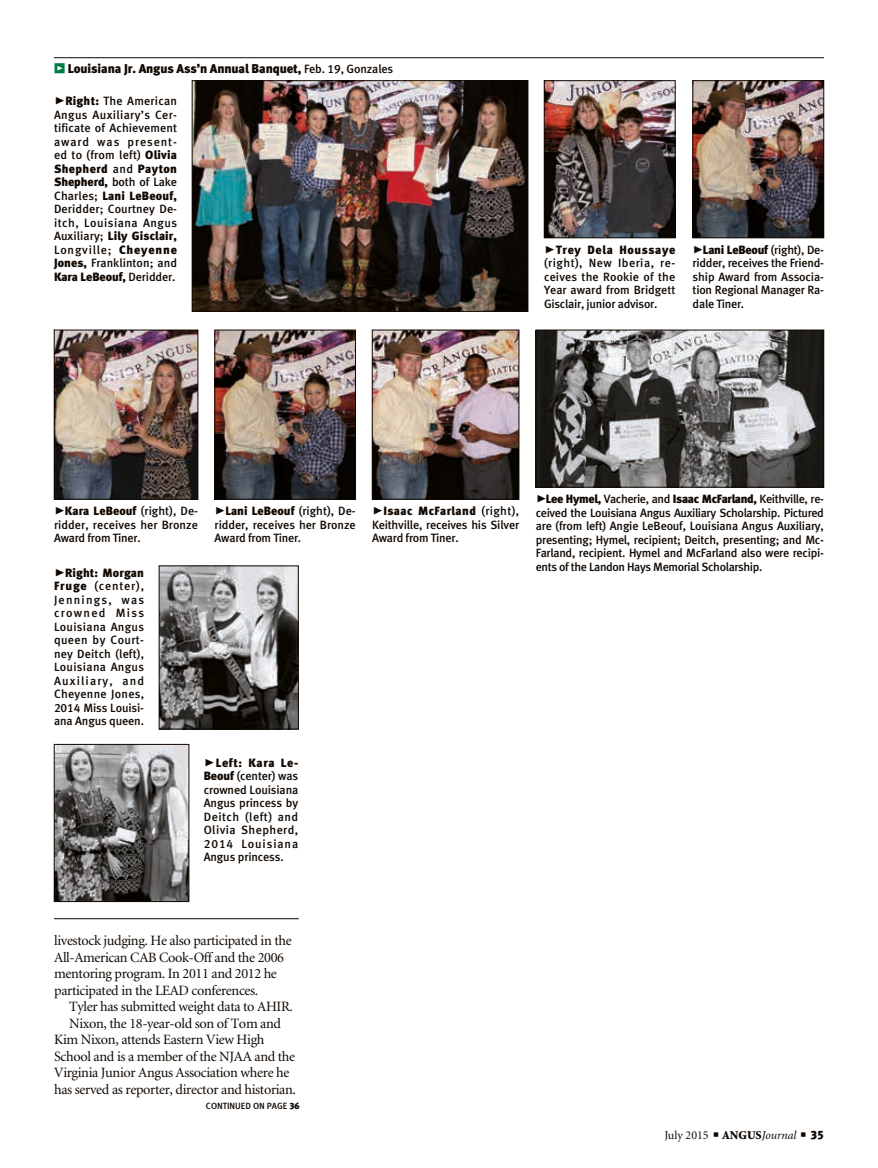
<style>
.page{position:relative;width:878px;height:1168px;background:#fff}
.page>*{position:absolute;margin:0;border:0;box-sizing:border-box;transform-origin:0 0}
.body_text{font:14.25px/16.5px "Minion";letter-spacing:-.025em;color:#110800}
.cutlines{font:12.75px "Meta Black LF";letter-spacing:-.01em;color:#110800}
.cutlines-2{font:12px/13.5px "Meta Medium LF";letter-spacing:-.01em;color:#110800;text-align:justify}
.t1{font:12px "Minion";color:#110800}
.t2{font:9px "Meta Medium LF";color:#110800}
.s1{font-family:"Meta Black Caps Expert";font-size:13.5px;color:#007b48}
.s2{font-family:"Meta Medium LF";font-size:12px}
.s3{font-family:"Meta Black Caps Expert";font-size:21px}
.s4{font-family:"Meta Black LF"}
.s5{font-weight:900}
.s6{font-style:italic}
</style>
<div class="page">
<hr style="left:54px;top:57px;width:770px;height:1px;background:#110800">
<img style="left:694px;top:82px;width:128px;height:154px">
<div style="left:692px;top:80px;width:132px;height:158px;border:1px solid #110800"></div>
<img style="left:216px;top:332px;width:138px;height:165px">
<div style="left:214px;top:330px;width:142px;height:169px;border:1px solid #110800"></div>
<img style="left:374px;top:332px;width:143px;height:165px">
<div style="left:372px;top:330px;width:147px;height:169px;border:1px solid #110800"></div>
<img style="left:546px;top:82px;width:127px;height:154px">
<div style="left:544px;top:80px;width:131px;height:158px;border:1px solid #110800"></div>
<img style="left:56px;top:332px;width:140px;height:165px">
<div style="left:54px;top:330px;width:144px;height:169px;border:1px solid #110800"></div>
<img style="left:161px;top:568px;width:135px;height:159px">
<div style="left:159px;top:566px;width:139px;height:163px;border:1px solid #110800"></div>
<img style="left:56px;top:746px;width:131px;height:154px">
<div style="left:54px;top:744px;width:135px;height:158px;border:1px solid #110800"></div>
<img style="left:194px;top:82px;width:332px;height:227px">
<div style="left:192px;top:80px;width:336px;height:231px;border:1px solid #110800"></div>
<hr style="left:54px;top:918px;width:245px;height:1px;background:#110800">
<img style="left:538px;top:332px;width:284px;height:153px">
<div style="left:536px;top:330px;width:288px;height:157px;border:1px solid #110800"></div>
<p class="cutlines" style="left:54px;top:61px;width:341px"><span class="s1">z</span> Louisiana Jr. Angus Ass’n Annual Banquet, <span class="s2">Feb. 19, Gonzales</span></p>
<p class="cutlines-2" style="left:54px;top:94px;width:125px"><span class="s3">@</span><span class="s4">Right:</span> The American Angus Auxiliary’s Cer&shy;tificate of Achievement award was present&shy;ed to (from left) <span class="s4">Olivia Shepherd</span> and <span class="s4">Payton Shepherd,</span> both of Lake Charles; <span class="s4">Lani LeBeouf, </span>Deridder; Courtney De&shy;itch, Louisiana Angus Auxiliary; <span class="s4">Lily Gisclair, </span>Longville; <span class="s4">Cheyenne Jones,</span> Franklinton; and <span class="s4">Kara LeBeouf,</span> Deridder.</p>
<p class="cutlines-2" style="left:544px;top:243px;width:133px"><span class="s3">@</span><span class="s4">Trey Dela Houssaye </span>(right), New Iberia, re&shy;ceives the Rookie of the Year award from Bridgett Gisclair, junior advisor.</p>
<p class="cutlines-2" style="left:692px;top:243px;width:133px"><span class="s3">@</span><span class="s4">Lani LeBeouf</span> (right), De&shy;ridder, receives the Friend&shy;ship Award from Associa&shy;tion Regional Manager Ra&shy;dale Tiner.</p>
<p class="cutlines-2" style="left:54px;top:504px;width:146px"><span class="s3">@</span><span class="s4">Kara LeBeouf</span> (right), De&shy;ridder, receives her Bronze Award from Tiner.</p>
<p class="cutlines-2" style="left:54px;top:565px;width:92px"><span class="s3">@</span><span class="s4">Right: Morgan Fruge</span> (center), Jennings, was crowned Miss Louisiana Angus queen by Court&shy;ney Deitch (left), Louisiana Angus Auxiliary, and Cheyenne Jones, 2014 Miss Louisi&shy;ana Angus queen.</p>
<p class="cutlines-2" style="left:214px;top:504px;width:143px"><span class="s3">@</span><span class="s4">Lani LeBeouf</span> (right), De&shy;ridder, receives her Bronze Award from Tiner.</p>
<p class="cutlines-2" style="left:372px;top:504px;width:149px"><span class="s3">@</span><span class="s4">Isaac McFarland</span> (right), Keithville, receives his Silver Award from Tiner.</p>
<p class="cutlines-2" style="left:204px;top:755px;width:96px"><span class="s3">@</span><span class="s4">Left: Kara Le-Beouf</span> (center) was crowned Louisiana Angus princess by Deitch (left) and Olivia Shepherd, 2014 Louisiana Angus princess.</p>
<p class="cutlines-2" style="left:536px;top:492px;width:290px"><span class="s3">@</span><span class="s4">Lee Hymel,</span> Vacherie, and <span class="s4">Isaac McFarland,</span> Keithville, re&shy;ceived the Louisiana Angus Auxiliary Scholarship. Pictured are (from left) Angie LeBeouf, Louisiana Angus Auxiliary, presenting; Hymel, recipient; Deitch, presenting; and Mc-Farland, recipient. Hymel and McFarland also were recipi&shy;ents of the Landon Hays Memorial Scholarship.</p>
<p class="body_text" style="left:54px;top:933px;width:239px">livestock judging. He also participated in the All-American CAB Cook-Off and the 2006 mentoring program. In 2011 and 2012 he participated in the LEAD conferences.</p>
<p class="body_text" style="left:69px;top:999px;width:225px">Tyler has submitted weight data to AHIR.</p>
<p class="body_text" style="left:54px;top:1015px;width:243px;text-indent:15px">Nixon, the 18-year-old son of Tom and Kim Nixon, attends Eastern View High School and is a member of the NJAA and the Virginia Junior Angus Association where he has served as reporter, director and historian.</p>
<p class="t2" style="left:206px;top:1100px;width:95px">CONTINUED ON PAGE <span class="s4">36</span></p>
<p class="t1" style="left:664px;top:1129px;width:161px">July 2015 ■ <span class="s5">ANGUS</span><span class="s6">Journal</span> ■ <span class="s4">35</span></p>
</div>
